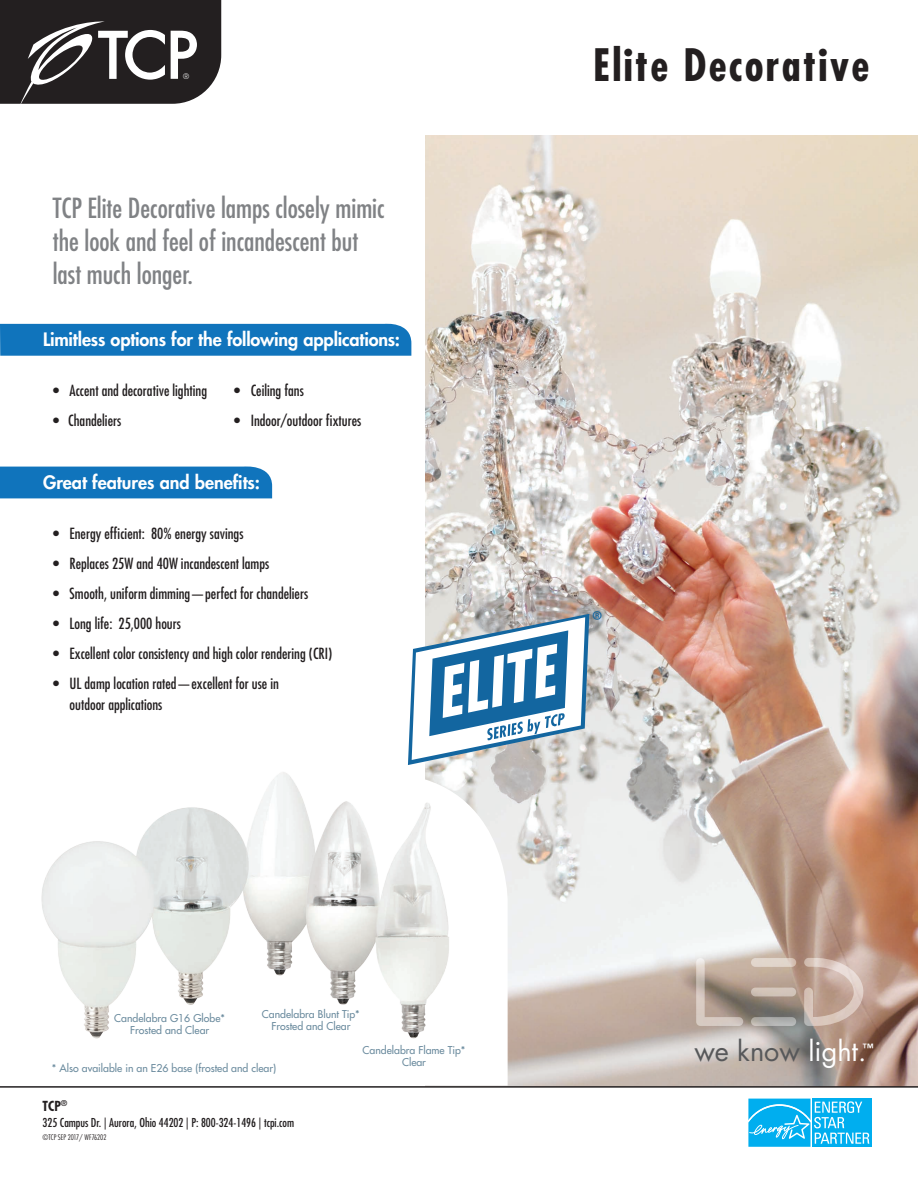
<style>
.page{position:relative;width:918px;height:1188px;background:#fff}
.page>*{position:absolute;margin:0;border:0;box-sizing:border-box;transform-origin:0 0}
.t1{font:700 condensed 43.5px "Futura Std";letter-spacing:.05em;color:#231f20}
.t2{font:condensed 27px/33px "Futura Std";color:#808285}
.t3{font:27px "Futura Std";color:#57585a}
.t4{font:26.1px "Myriad Pro";color:#1366a0}
.t5{font:800 18px "Futura Std";letter-spacing:-.005em;color:#fff}
.t6{font:condensed 15px/21px "Futura Std";color:#231f20}
.t7{font:700 condensed 13.5px "Futura Std";color:#231f20}
.t8{font:condensed 12px "Futura Std";color:#231f20}
.t9{font:800 11.1px "Futura Std";color:#fff}
.t10{font:500 10.5px/12px "Futura Std";color:#6b8b9e;text-align:center}
.t11{font:300 condensed 7.5px "Futura Std";color:#231f20}
.t12{font:300 7.5px "Futura Std";color:#fff}
.s1{color:#fff}
</style>
<div class="page">
<img style="left:426px;top:135px;width:492px;height:951px">
<svg style="left:425px;top:773px;width:83px;height:313px"></svg>
<img style="left:41px;top:764px;width:445px;height:291px">
<svg style="left:0;top:0;width:221px;height:104px;background:#464344"></svg>
<div style="left:0;top:466px;width:272px;height:32px;background:#1074bc"></div>
<svg style="left:0;top:323px;width:411px;height:33px;background:#1979be"></svg>
<hr style="left:0;top:1086px;width:918px;height:2px;background:#231f20">
<svg style="left:748px;top:1098px;width:124px;height:49px;background:#2ebcf1"></svg>
<svg style="left:696px;top:958px;width:47px;height:68px;background:#b4a599"></svg>
<div style="left:751px;top:988px;width:45px;height:8px;background:#d2c4b9;border-radius:4px"></div>
<svg style="left:751px;top:1017px;width:45px;height:9px"></svg>
<svg style="left:751px;top:958px;width:45px;height:9px"></svg>
<svg style="left:804px;top:958px;width:59px;height:68px;background:#cab1a6"></svg>
<svg style="left:408px;top:614px;width:181px;height:151px"></svg>
<p class="t12" style="left:183px;top:71px;width:7px">®</p>
<h2 class="t2" style="left:53px;top:192px;width:333px">TCP Elite Decorative lamps closely mimic the look and feel of incandescent but last much longer.</h2>
<p class="t5" style="left:43px;top:328px;width:358px">Limitless options for the following applications:</p>
<p class="t6" style="left:53px;top:380px;width:156px">• Accent and decorative lighting</p>
<p class="t6" style="left:53px;top:410px;width:70px">• Chandeliers</p>
<p class="t6" style="left:234px;top:380px;width:71px">• Ceiling fans</p>
<p class="t6" style="left:234px;top:410px;width:129px">• Indoor/outdoor fixtures</p>
<p class="t5" style="left:43px;top:471px;width:219px">Great features and benefits:</p>
<p class="t6" style="left:53px;top:522px;width:192px">• Energy efficient: 80% energy savings</p>
<p class="t6" style="left:53px;top:552px;width:218px">• Replaces 25W and 40W incandescent lamps</p>
<p class="t6" style="left:53px;top:582px;width:257px">• Smooth, uniform dimming—perfect for chandeliers</p>
<p class="t6" style="left:53px;top:612px;width:129px">• Long life: 25,000 hours</p>
<p class="t6" style="left:53px;top:642px;width:281px">• Excellent color consistency and high color rendering (CRI)</p>
<p class="t6" style="left:70px;top:672px;width:211px;text-indent:-16px">• UL damp location rated—excellent for use in outdoor applications</p>
<p class="t10" style="left:114px;top:1012px;width:112px">Candelabra G16 Globe*<br>Frosted and Clear</p>
<p class="t10" style="left:262px;top:1008px;width:99px">Candelabra Blunt Tip*<br>Frosted and Clear</p>
<p class="t10" style="left:52px;top:1063px;width:226px">* Also available in an E26 base (frosted and clear)</p>
<p class="t7" style="left:43px;top:1097px;width:26px">TCP<sup>®</sup></p>
<p class="t8" style="left:43px;top:1116px;width:253px">325 Campus Dr. | Aurora, Ohio 44202 | P: 800-324-1496 | tcpi.com</p>
<p class="t11" style="left:43px;top:1133px;width:65px">©TCP SEP 2017/ WF76202</p>
<p class="t10" style="left:363px;top:1045px;width:104px">Candelabra Flame Tip*<br>Clear</p>
<h1 class="t1" style="left:593px;top:38px;width:278px">Elite Decorative</h1>
<h3 class="t4" style="left:592px;top:605px;width:12px">®</h3>
<h2 class="t3" style="left:694px;top:1034px;width:174px">we know <span class="s1">light.</span></h2>
<p class="t9" style="left:862px;top:1041px;width:13px">™</p>
</div>
